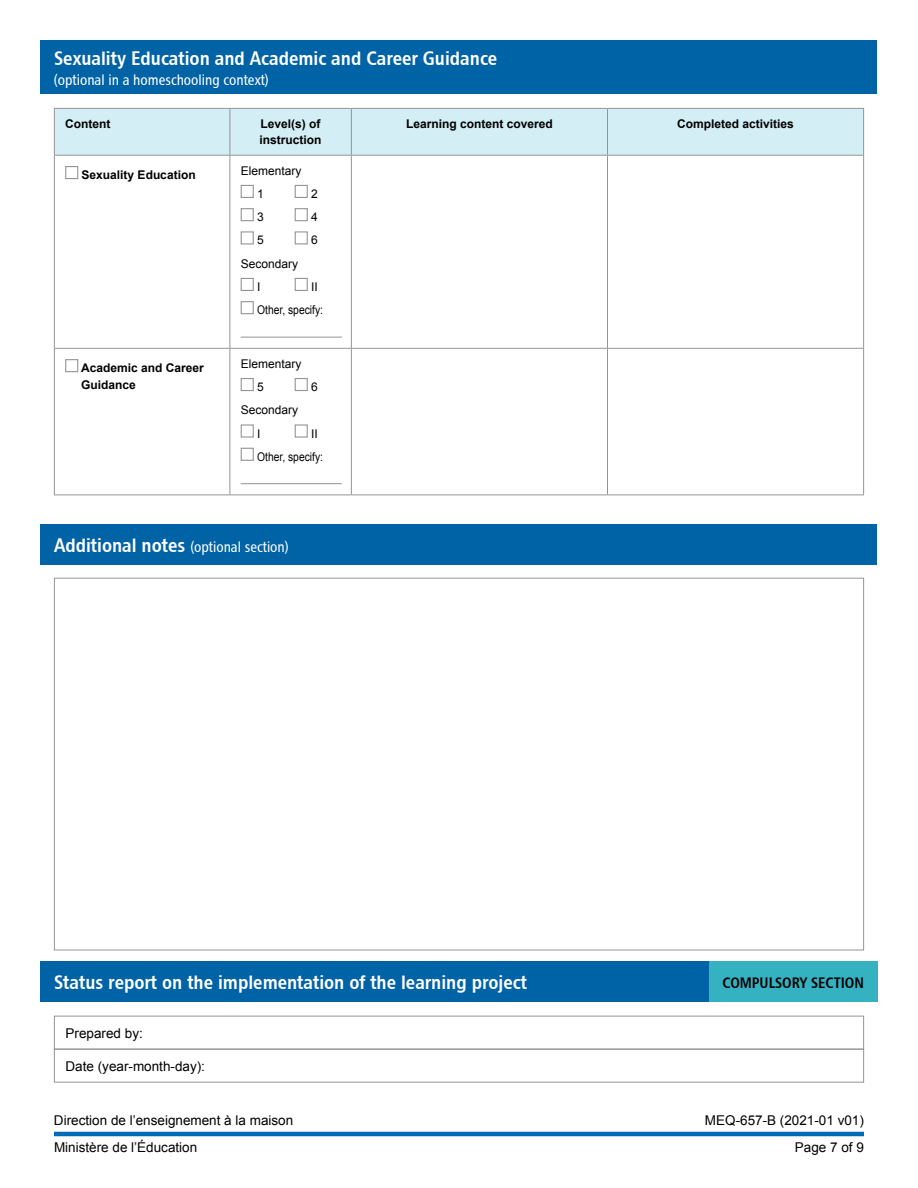
<style>
.page{position:relative;width:918px;height:1188px;background:#fff}
.page>*{position:absolute;margin:0;border:0;box-sizing:border-box;transform-origin:0 0}
.t1{font:19.5px "Chaloult Cond Demi Gras Normal";color:#fff}
.t2{font:15px "Chaloult Cond Normal";color:#fff}
.t3{font:15px "Chaloult Cond Demi Gras Normal";color:#000}
.t4{font:13.5px "Arial";color:#000}
.t5{font:700 12px/16.5px "Arial";color:#000}
.t6{font:12px/23.2px "Arial";color:#000}
.s1{font-family:"Chaloult Cond Demi Gras Normal";font-size:19.5px}
</style>
<div class="page">
<hr style="left:54px;top:1132px;width:810px;height:4px;background:#006bb7">
<div style="left:40px;top:40px;width:838px;height:54px;background:#0063a6"></div>
<div style="left:55px;top:109px;width:808px;height:46px;background:#d3eef5"></div>
<hr style="left:54px;top:108px;width:176px;height:1px;background:#939598">
<hr style="left:54px;top:109px;width:1px;height:46px;background:#939598">
<hr style="left:230px;top:108px;width:121px;height:1px;background:#939598">
<hr style="left:230px;top:109px;width:1px;height:46px;background:#939598">
<hr style="left:351px;top:108px;width:257px;height:1px;background:#939598">
<hr style="left:351px;top:109px;width:1px;height:46px;background:#939598">
<hr style="left:608px;top:108px;width:256px;height:1px;background:#939598">
<hr style="left:607px;top:109px;width:1px;height:46px;background:#939598">
<hr style="left:863px;top:109px;width:1px;height:46px;background:#939598">
<hr style="left:54px;top:155px;width:176px;height:1px;background:#939598">
<hr style="left:54px;top:156px;width:1px;height:192px;background:#939598">
<hr style="left:230px;top:155px;width:121px;height:1px;background:#939598">
<hr style="left:230px;top:156px;width:1px;height:192px;background:#939598">
<hr style="left:351px;top:155px;width:257px;height:1px;background:#939598">
<hr style="left:351px;top:156px;width:1px;height:192px;background:#939598">
<hr style="left:608px;top:155px;width:256px;height:1px;background:#939598">
<hr style="left:607px;top:156px;width:1px;height:192px;background:#939598">
<hr style="left:863px;top:156px;width:1px;height:192px;background:#939598">
<hr style="left:54px;top:348px;width:176px;height:1px;background:#939598">
<hr style="left:54px;top:349px;width:1px;height:146px;background:#939598">
<hr style="left:230px;top:348px;width:121px;height:1px;background:#939598">
<hr style="left:230px;top:349px;width:1px;height:146px;background:#939598">
<hr style="left:351px;top:348px;width:257px;height:1px;background:#939598">
<hr style="left:351px;top:349px;width:1px;height:146px;background:#939598">
<hr style="left:608px;top:348px;width:256px;height:1px;background:#939598">
<hr style="left:607px;top:349px;width:1px;height:146px;background:#939598">
<hr style="left:863px;top:349px;width:1px;height:146px;background:#939598">
<hr style="left:54px;top:495px;width:176px;height:1px;background:#939598">
<hr style="left:230px;top:495px;width:121px;height:1px;background:#939598">
<hr style="left:351px;top:495px;width:257px;height:1px;background:#939598">
<hr style="left:608px;top:495px;width:256px;height:1px;background:#939598">
<div style="left:65px;top:166px;width:13px;height:13px;border:1px solid #939598"></div>
<div style="left:241px;top:185px;width:13px;height:13px;border:1px solid #939598"></div>
<div style="left:295px;top:185px;width:13px;height:13px;border:1px solid #939598"></div>
<div style="left:241px;top:208px;width:13px;height:13px;border:1px solid #939598"></div>
<div style="left:295px;top:208px;width:13px;height:13px;border:1px solid #939598"></div>
<div style="left:241px;top:231px;width:13px;height:13px;border:1px solid #939598"></div>
<div style="left:295px;top:231px;width:13px;height:13px;border:1px solid #939598"></div>
<div style="left:241px;top:278px;width:13px;height:13px;border:1px solid #939598"></div>
<div style="left:295px;top:278px;width:13px;height:13px;border:1px solid #939598"></div>
<div style="left:241px;top:301px;width:13px;height:13px;border:1px solid #939598"></div>
<hr style="left:241px;top:337px;width:101px;height:1px;background:#939598">
<div style="left:65px;top:359px;width:13px;height:13px;border:1px solid #939598"></div>
<div style="left:241px;top:378px;width:13px;height:13px;border:1px solid #939598"></div>
<div style="left:295px;top:378px;width:13px;height:13px;border:1px solid #939598"></div>
<div style="left:241px;top:424px;width:13px;height:14px;border:1px solid #939598"></div>
<div style="left:295px;top:424px;width:13px;height:14px;border:1px solid #939598"></div>
<div style="left:241px;top:448px;width:13px;height:13px;border:1px solid #939598"></div>
<hr style="left:241px;top:483px;width:101px;height:1px;background:#939598">
<div style="left:40px;top:524px;width:838px;height:40px;background:#0063a6"></div>
<div style="left:40px;top:962px;width:669px;height:40px;background:#0063a6"></div>
<div style="left:54px;top:1016px;width:810px;height:33px;border:1px solid #939598"></div>
<div style="left:54px;top:1049px;width:810px;height:34px;border:1px solid #939598"></div>
<div style="left:709px;top:962px;width:169px;height:40px;background:#34b2c1"></div>
<h2 class="t1" style="left:54px;top:46px;width:445px">Sexuality Education and Academic and Career Guidance</h2>
<h2 class="t2" style="left:54px;top:70px;width:216px">(optional in a homeschooling context)</h2>
<p class="t5" style="left:65px;top:116px;width:47px">Content</p>
<p class="t5" style="left:260px;top:116px;width:64px">Level(s) of instruction</p>
<p class="t5" style="left:406px;top:116px;width:148px">Learning content covered</p>
<p class="t5" style="left:677px;top:116px;width:118px">Completed activities</p>
<p class="t5" style="left:82px;top:167px;width:116px">Sexuality Education</p>
<p class="t6" style="left:257px;top:159px;width:46px;text-indent:-16px">Elementary<br>1</p>
<p class="t6" style="left:311px;top:182px;width:8px">2</p>
<p class="t6" style="left:257px;top:206px;width:8px">3</p>
<p class="t6" style="left:311px;top:206px;width:8px">4</p>
<p class="t6" style="left:257px;top:229px;width:8px">5</p>
<p class="t6" style="left:311px;top:229px;width:8px">6</p>
<p class="t6" style="left:257px;top:252px;width:42px;text-indent:-16px">Secondary<br>I</p>
<p class="t6" style="left:257px;top:275px;width:67px;text-indent:54px">II<br>Other, specify:</p>
<p class="t5" style="left:81px;top:360px;width:124px">Academic and Career<br>Guidance</p>
<p class="t6" style="left:257px;top:352px;width:46px;text-indent:-16px">Elementary<br>5</p>
<p class="t6" style="left:311px;top:375px;width:8px">6</p>
<p class="t6" style="left:257px;top:399px;width:42px;text-indent:-16px">Secondary<br>I</p>
<p class="t6" style="left:257px;top:422px;width:67px;text-indent:54px">II<br>Other, specify:</p>
<h2 class="t2" style="left:54px;top:537px;width:236px"><span class="s1">Additional notes</span> (optional section)</h2>
<h2 class="t1" style="left:54px;top:970px;width:474px">Status report on the implementation of the learning project</h2>
<p class="t4" style="left:66px;top:1024px;width:79px">Prepared by:</p>
<p class="t4" style="left:66px;top:1057px;width:141px">Date (year-month-day):</p>
<p class="t3" style="left:722px;top:973px;width:143px">COMPULSORY SECTION</p>
<p class="t4" style="left:54px;top:1112px;width:241px">Direction de l’enseignement à la maison</p>
<p class="t4" style="left:705px;top:1112px;width:161px">MEQ-657-B (2021-01 v01)</p>
<p class="t4" style="left:54px;top:1139px;width:145px">Ministère de l’Éducation</p>
<p class="t4" style="left:795px;top:1139px;width:71px">Page 7 of 9</p>
</div>
